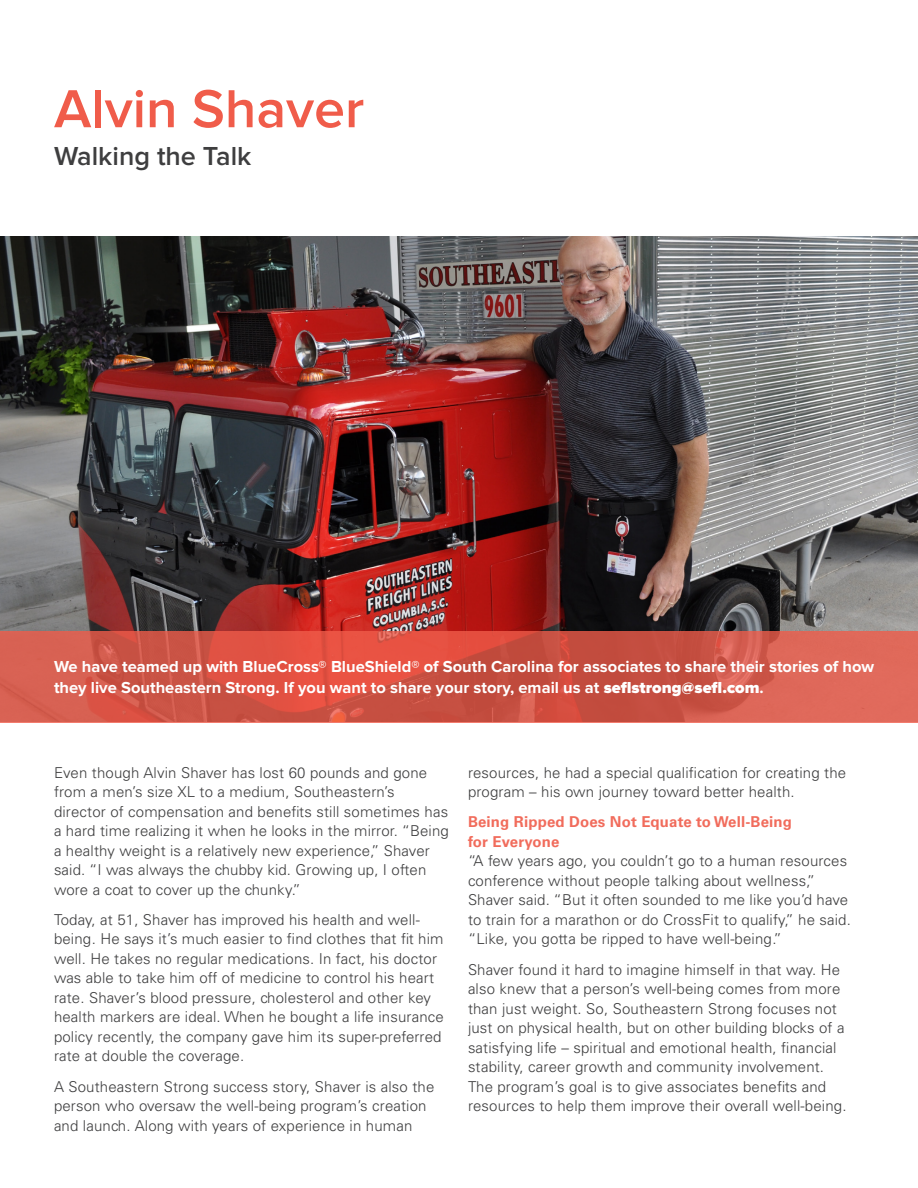
<style>
.page{position:relative;width:918px;height:1188px;background:#fff}
.page>*{position:absolute;margin:0;border:0;box-sizing:border-box;transform-origin:0 0}
.t1{font:600 55.5px "Proxima Nova";color:#f05c4a}
.t2{font:600 27px "Proxima Nova";color:#3e3e3f}
.t3{font:700 16.5px/21px "Proxima Nova";color:#fff}
.t4{font:300 15px/19.5px "Univers LT Std";letter-spacing:.01em;color:#3e3e3f}
.s1{font-weight:900}
.s2{font-weight:700;color:#f16c5c}
</style>
<div class="page">
<img style="left:0;top:236px;width:918px;height:395px">
<svg style="left:0;top:631px;width:918px;height:91px;background:#d35648"></svg>
<p class="t1" style="left:54px;top:77px;width:312px">Alvin Shaver</p>
<p class="t2" style="left:54px;top:140px;width:199px">Walking the Talk</p>
<p class="t3" style="left:54px;top:656px;width:822px">We have teamed up with BlueCross® BlueShield® of South Carolina for associates to share their stories of how they live Southeastern Strong. If you want to share your story, email us at <span class="s1">seflstrong@sefl.com</span>.</p>
<p class="t4" style="left:54px;top:763px;width:396px">Even though Alvin Shaver has lost 60 pounds and gone from a men’s size XL to a medium, Southeastern’s director of compensation and benefits still sometimes has a hard time realizing it when he looks in the mirror. “Being a healthy weight is a relatively new experience,” Shaver said. “I was always the chubby kid. Growing up, I often wore a coat to cover up the chunky.”</p>
<p class="t4" style="left:54px;top:910px;width:391px">Today, at 51, Shaver has improved his health and well&shy;being. He says it’s much easier to find clothes that fit him well. He takes no regular medications. In fact, his doctor was able to take him off of medicine to control his heart rate. Shaver’s blood pressure, cholesterol and other key health markers are ideal. When he bought a life insurance policy recently, the company gave him its super-preferred rate at double the coverage.</p>
<p class="t4" style="left:54px;top:1077px;width:382px">A Southeastern Strong success story, Shaver is also the person who oversaw the well-being program’s creation and launch. Along with years of experience in human</p>
<p class="t4" style="left:468px;top:763px;width:380px">resources, he had a special qualification for creating the program – his own journey toward better health.</p>
<p class="t4" style="left:468px;top:812px;width:384px"><span class="s2">Being Ripped Does Not Equate to Well-Being<br>for Everyone<br></span>“A few years ago, you couldn’t go to a human resources conference without people talking about wellness,” Shaver said. “But it often sounded to me like you’d have to train for a marathon or do CrossFit to qualify,” he said. “Like, you gotta be ripped to have well-being.”</p>
<p class="t4" style="left:468px;top:960px;width:380px">Shaver found it hard to imagine himself in that way. He also knew that a person’s well-being comes from more than just weight. So, Southeastern Strong focuses not just on physical health, but on other building blocks of a satisfying life – spiritual and emotional health, financial stability, career growth and community involvement.<br>The program’s goal is to give associates benefits and resources to help them improve their overall well-being.</p>
</div>
